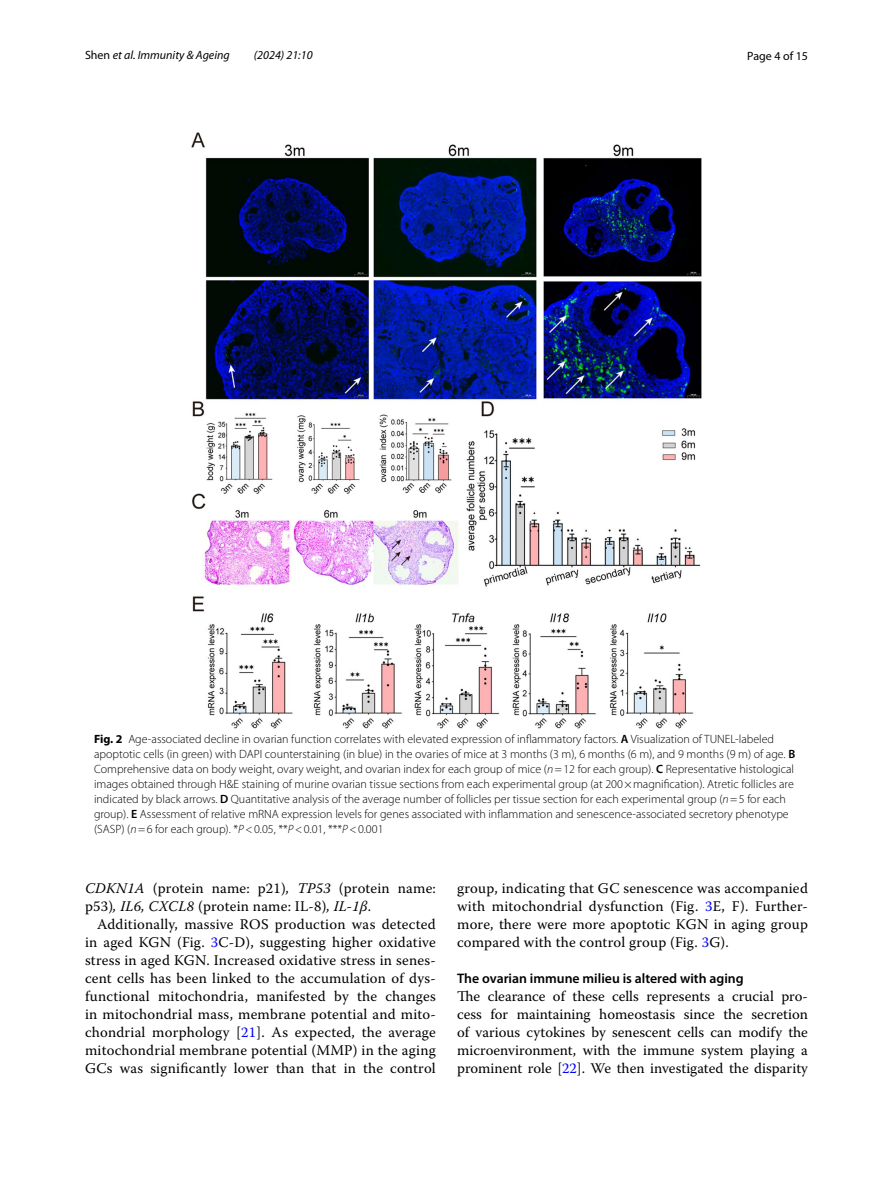
<style>
.page{position:relative;width:893px;height:1187px;background:#fff}
.page>*{position:absolute;margin:0;border:0;box-sizing:border-box;transform-origin:0 0}
.t1{font:14.7px/18px "Warnock Pro";letter-spacing:.015em;color:#000;text-align:justify}
.t2{font:600 13.8px "Myriad Pro";color:#000}
.t3{font:300 12px/15px "Myriad Pro";color:#000}
.t4{font:italic 12px "Myriad Pro";color:#000}
.t5{font:12px "Myriad Pro";color:#000}
.s1{font-style:normal}
.s2{font-weight:700}
.s3{font-weight:600}
.s4{font-style:italic}
.s5{color:#00f}
</style>
<div class="page">
<img style="left:191px;top:133px;width:511px;height:595px">
<p class="t4" style="left:85px;top:48px;width:146px"><span class="s1">Shen</span> et al. Immunity &amp; Ageing</p>
<p class="t4" style="left:254px;top:48px;width:60px">(2024) 21:10</p>
<p class="t5" style="left:747px;top:48px;width:62px">Page 4 of 15</p>
<p class="t3" style="left:94px;top:731px;width:703px"><span class="s2">Fig. 2</span> Age-associated decline in ovarian function correlates with elevated expression of inflammatory factors. <span class="s3">A</span> Visualization of TUNEL-labeled apoptotic cells (in green) with DAPI counterstaining (in blue) in the ovaries of mice at 3 months (3 m), 6 months (6 m), and 9 months (9 m) of age. <span class="s3">B </span>Comprehensive data on body weight, ovary weight, and ovarian index for each group of mice (<span class="s4">n</span>=12 for each group). <span class="s3">C</span> Representative histological images obtained through H&amp;E staining of murine ovarian tissue sections from each experimental group (at 200×magnification). Atretic follicles are indicated by black arrows. <span class="s3">D</span> Quantitative analysis of the average number of follicles per tissue section for each experimental group (<span class="s4">n</span>=5 for each group). <span class="s3">E</span> Assessment of relative mRNA expression levels for genes associated with inflammation and senescence-associated secretory phenotype (SASP) (<span class="s4">n</span>=6 for each group). *<span class="s4">P</span>&lt;0.05, **<span class="s4">P</span>&lt;0.01, ***<span class="s4">P</span>&lt;0.001</p>
<p class="t1" style="left:85px;top:878px;width:352px"><span class="s4">CDKN1A</span> (protein name: p21)<span class="s4">, TP53</span> (protein name: p53)<span class="s4">, IL6, CXCL8</span> (protein name: IL-8)<span class="s4">, IL-1β</span>.</p>
<p class="t1" style="left:85px;top:914px;width:352px;text-indent:12px">Additionally, massive ROS production was detected in aged KGN (Fig. <span class="s5">3</span>C-D), suggesting higher oxidative stress in aged KGN. Increased oxidative stress in senes&shy;cent cells has been linked to the accumulation of dys&shy;functional mitochondria, manifested by the changes in mitochondrial mass, membrane potential and mito&shy;chondrial morphology [<span class="s5">21</span>]. As expected, the average mitochondrial membrane potential (MMP) in the aging GCs was significantly lower than that in the control</p>
<p class="t1" style="left:457px;top:878px;width:352px">group, indicating that GC senescence was accompanied with mitochondrial dysfunction (Fig. <span class="s5">3</span>E, F). Further&shy;more, there were more apoptotic KGN in aging group compared with the control group (Fig. <span class="s5">3</span>G).</p>
<p class="t2" style="left:457px;top:969px;width:288px">The ovarian immune milieu is altered with aging</p>
<p class="t1" style="left:457px;top:986px;width:352px">The clearance of these cells represents a crucial pro&shy;cess for maintaining homeostasis since the secretion of various cytokines by senescent cells can modify the microenvironment, with the immune system playing a prominent role [<span class="s5">22</span>]. We then investigated the disparity</p>
</div>
